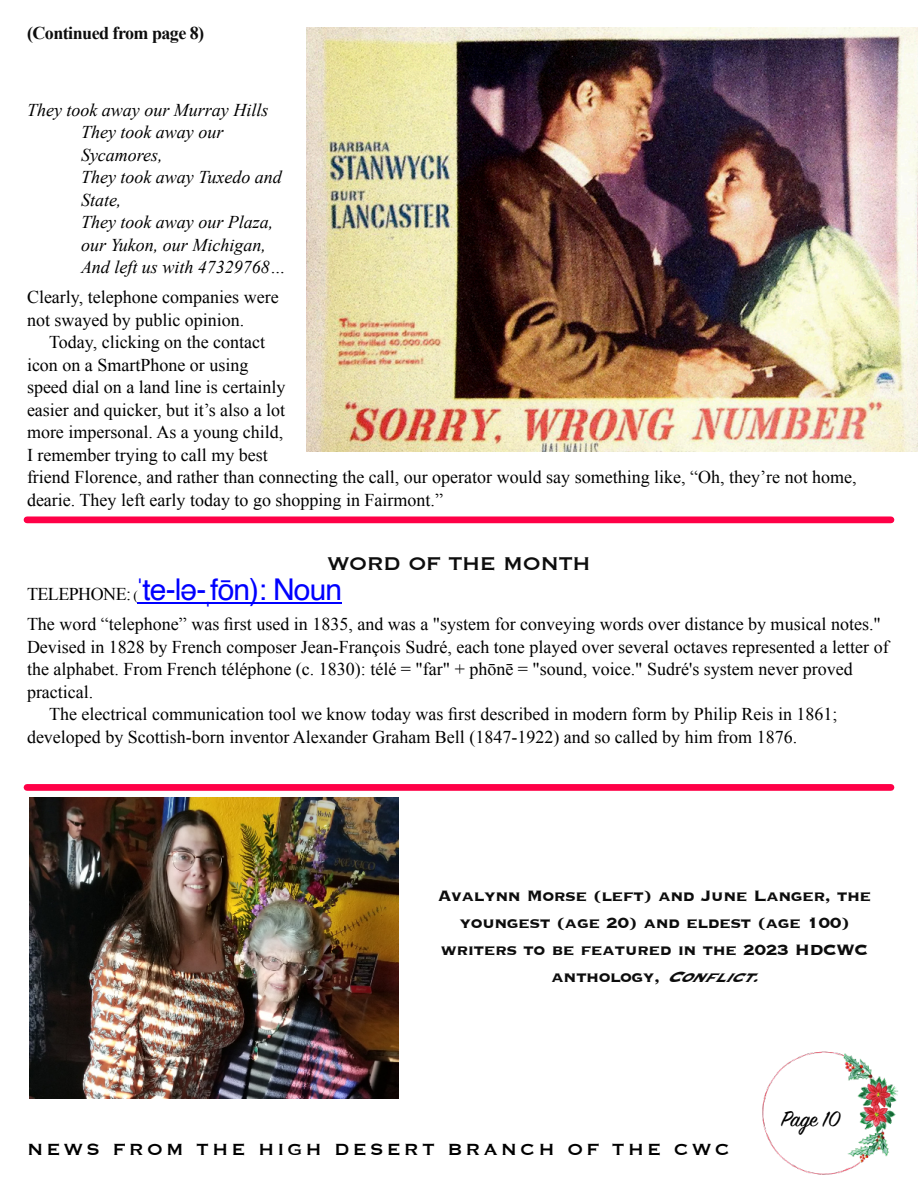
<style>
.page{position:relative;width:918px;height:1188px;background:#fff}
.page>*{position:absolute;margin:0;border:0;box-sizing:border-box;transform-origin:0 0}
.t1{font:30px "Helvetica";letter-spacing:-.03em;color:#00f}
.t2{font:24px "Copperplate";letter-spacing:-.03em;color:#0d0d0d}
.t3{font:24px "Sign Painter House Script";color:#000}
.t4{font:21px "Copperplate";letter-spacing:.145em;color:#000}
.t5{font:700 19.5px "Copperplate";letter-spacing:-.03em;color:#0d0d0d}
.t6{font:18px "Times New Roman";color:#000}
.t7{font:italic 18px "Times New Roman";color:#000}
.t8{font:700 18px "Times New Roman";letter-spacing:-.03em;color:#0d0d0d}
.t9{font:18px "Times New Roman";letter-spacing:-.03em;color:#000}
.t10{font:13.5px "Times New Roman";color:#000}
.s1{font-style:italic}
</style>
<div class="page">
<img style="left:762px;top:1051px;width:137px;height:124px">
<hr style="left:138px;top:603px;width:204px;height:1px;background:#00f">
<img style="left:306px;top:27px;width:612px;height:424px">
<svg style="left:27px;top:516px;width:868px;height:8px"></svg>
<svg style="left:27px;top:784px;width:868px;height:7px"></svg>
<img style="left:30px;top:798px;width:368px;height:301px">
<p class="t8" style="left:27px;top:27px;width:179px">(Continued from page 8)</p>
<p class="t7" style="left:27px;top:103px;width:243px">They took away our Murray Hills</p>
<p class="t7" style="left:81px;top:126px;width:144px">They took away our</p>
<p class="t7" style="left:81px;top:148px;width:83px">Sycamores,</p>
<p class="t7" style="left:81px;top:171px;width:202px">They took away Tuxedo and</p>
<p class="t7" style="left:81px;top:193px;width:42px">State,</p>
<p class="t7" style="left:81px;top:216px;width:194px">They took away our Plaza,</p>
<p class="t7" style="left:81px;top:238px;width:186px">our Yukon, our Michigan,</p>
<p class="t7" style="left:81px;top:261px;width:206px">And left us with 47329768…</p>
<p class="t6" style="left:27px;top:291px;width:253px">Clearly, telephone companies were</p>
<p class="t6" style="left:27px;top:313px;width:219px">not swayed by public opinion.</p>
<p class="t6" style="left:49px;top:336px;width:217px">Today, clicking on the contact</p>
<p class="t6" style="left:27px;top:358px;width:223px">icon on a SmartPhone or using</p>
<p class="t6" style="left:27px;top:381px;width:260px">speed dial on a land line is certainly</p>
<p class="t6" style="left:27px;top:403px;width:260px">easier and quicker, but it’s also a lot</p>
<p class="t6" style="left:27px;top:426px;width:258px">more impersonal. As a young child,</p>
<p class="t6" style="left:27px;top:448px;width:242px">I remember trying to call my best</p>
<p class="t6" style="left:27px;top:471px;width:831px">friend Florence, and rather than connecting the call, our operator would say something like, “Oh, they’re not home,</p>
<p class="t6" style="left:27px;top:493px;width:418px">dearie. They left early today to go shopping in Fairmont.”</p>
<p class="t2" style="left:327px;top:552px;width:265px">WORD OF THE MONTH</p>
<p class="t1" style="left:138px;top:578px;width:206px">ˈte-lə-ˌfōn): Noun</p>
<p class="t6" style="left:27px;top:618px;width:855px">The word “telephone” was first used in 1835, and was a "system for conveying words over distance by musical notes."</p>
<p class="t6" style="left:27px;top:640px;width:863px">Devised in 1828 by French composer Jean-François Sudré, each tone played over several octaves represented a letter of</p>
<p class="t6" style="left:27px;top:663px;width:827px">the alphabet. From French téléphone (c. 1830): télé = "far" + phōnē = "sound, voice." Sudré's system never proved</p>
<p class="t6" style="left:27px;top:685px;width:68px">practical.</p>
<p class="t6" style="left:49px;top:708px;width:790px">The electrical communication tool we know today was first described in modern form by Philip Reis in 1861;</p>
<p class="t6" style="left:27px;top:730px;width:772px">developed by Scottish-born inventor Alexander Graham Bell (1847-1922) and so called by him from 1876.</p>
<p class="t9" style="left:27px;top:588px;width:106px">TELEPHONE:</p>
<p class="t10" style="left:134px;top:591px;width:6px">(</p>
<p class="t5" style="left:438px;top:887px;width:435px">Avalynn Morse (left) and June Langer, the</p>
<p class="t5" style="left:459px;top:914px;width:392px">youngest (age 20) and eldest (age 100)</p>
<p class="t5" style="left:441px;top:941px;width:429px">writers to be featured in the 2023 HDCWC</p>
<p class="t5" style="left:551px;top:968px;width:223px">anthology, <span class="s1">Conflict.</span></p>
<p class="t4" style="left:27px;top:1139px;width:704px">NEWS FROM THE HIGH DESERT BRANCH OF THE CWC</p>
<p class="t3" style="left:781px;top:1109px;width:60px">Page 10</p>
</div>
